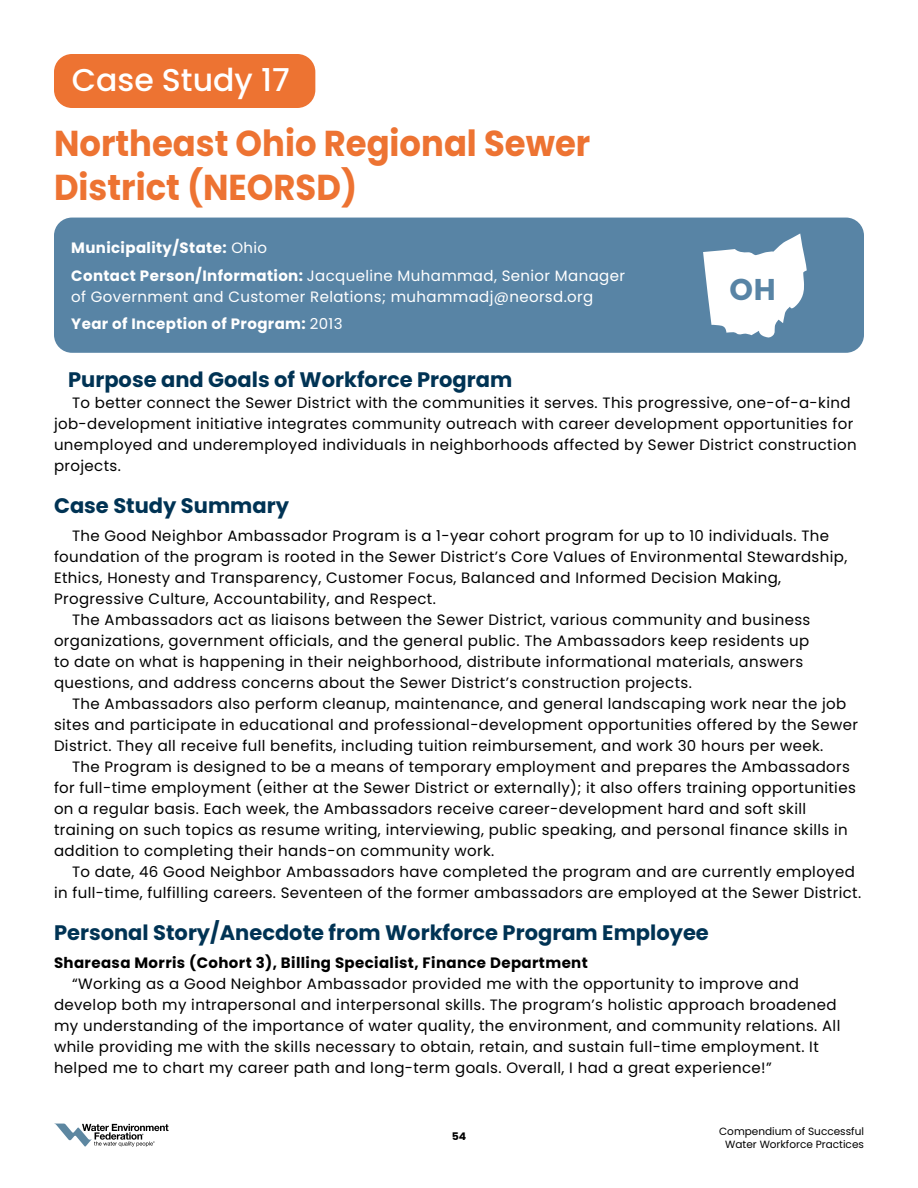
<style>
.page{position:relative;width:918px;height:1188px;background:#fff}
.page>*{position:absolute;margin:0;border:0;box-sizing:border-box;transform-origin:0 0}
.t1{font:700 36px/43.2px "Poppins";color:#ed7332;scale:.94 1}
.t2{font:500 31.5px "Poppins";color:#fff}
.t3{font:700 30px "Poppins";color:#5884a5}
.t4{font:700 21px "Poppins";color:#003354}
.t5{font:15px/21px "Poppins";letter-spacing:.025em;color:#000}
.t6{font:15px/27.8px "Poppins";letter-spacing:.025em;color:#fff}
.t7{font:700 15px/27.8px "Poppins";letter-spacing:.025em;color:#fff}
.t8{font:700 15px "Poppins";letter-spacing:.025em;color:#000}
.t9{font:10.5px/13.5px "Poppins";color:#000;text-align:center}
.t10{font:700 10.5px "Poppins";color:#000;scale:1.04 1}
.s1{font-weight:400}
.s2{font-weight:700}
.s3{font-size:15px;color:#fff}
</style>
<div class="page">
<svg style="left:55px;top:1124px;width:113px;height:23px"></svg>
<div style="left:54px;top:218px;width:810px;height:135px;background:#5884a5;border-radius:18px"></div>
<div style="left:54px;top:54px;width:261px;height:54px;background:#ed7332;border-radius:18px"></div>
<svg style="left:703px;top:233px;width:104px;height:105px"></svg>
<h2 class="t2" style="left:72px;top:62px;width:219px">Case Study 17</h2>
<h1 class="t1" style="left:54px;top:122px;width:572px">Northeast Ohio Regional Sewer<br>District (NEORSD)</h1>
<p class="t7" style="left:71px;top:234px;width:555px">Municipality/State: <span class="s1">Ohio<br></span>Contact Person/Information: <span class="s1">Jacqueline Muhammad, Senior Manager</span></p>
<p class="t6" style="left:71px;top:283px;width:524px">of Government and Customer Relations; muhammadj@neorsd.org<br><span class="s2">Year of Inception of Program:</span> 2013</p>
<h3 class="t3" style="left:730px;top:272px;width:48px">OH</h3>
<h3 class="t4" style="left:54px;top:368px;width:460px"><span class="s3">M</span>Purpose and Goals of Workforce Program</h3>
<p class="t5" style="left:54px;top:393px;width:804px;text-indent:18px">To better connect the Sewer District with the communities it serves. This progressive, one-of-a-kind job-development initiative integrates community outreach with career development opportunities for unemployed and underemployed individuals in neighborhoods affected by Sewer District construction projects.</p>
<h3 class="t4" style="left:54px;top:494px;width:237px">Case Study Summary</h3>
<p class="t5" style="left:72px;top:525px;width:759px">The Good Neighbor Ambassador Program is a 1-year cohort program for up to 10 individuals. The</p>
<p class="t5" style="left:54px;top:546px;width:795px">foundation of the program is rooted in the Sewer District’s Core Values of Environmental Stewardship,</p>
<p class="t5" style="left:54px;top:567px;width:729px">Ethics, Honesty and Transparency, Customer Focus, Balanced and Informed Decision Making,</p>
<p class="t5" style="left:54px;top:588px;width:383px">Progressive Culture, Accountability, and Respect.</p>
<p class="t5" style="left:72px;top:609px;width:740px">The Ambassadors act as liaisons between the Sewer District, various community and business</p>
<p class="t5" style="left:54px;top:630px;width:757px">organizations, government officials, and the general public. The Ambassadors keep residents up</p>
<p class="t5" style="left:54px;top:651px;width:751px">to date on what is happening in their neighborhood, distribute informational materials, answers</p>
<p class="t5" style="left:54px;top:672px;width:639px">questions, and address concerns about the Sewer District’s construction projects.</p>
<p class="t5" style="left:72px;top:693px;width:776px">The Ambassadors also perform cleanup, maintenance, and general landscaping work near the job</p>
<p class="t5" style="left:54px;top:714px;width:806px">sites and participate in educational and professional-development opportunities offered by the Sewer</p>
<p class="t5" style="left:54px;top:735px;width:771px">District. They all receive full benefits, including tuition reimbursement, and work 30 hours per week.</p>
<p class="t5" style="left:72px;top:756px;width:780px">The Program is designed to be a means of temporary employment and prepares the Ambassadors</p>
<p class="t5" style="left:54px;top:777px;width:803px">for full-time employment (either at the Sewer District or externally); it also offers training opportunities</p>
<p class="t5" style="left:54px;top:798px;width:754px">on a regular basis. Each week, the Ambassadors receive career-development hard and soft skill</p>
<p class="t5" style="left:54px;top:819px;width:795px">training on such topics as resume writing, interviewing, public speaking, and personal finance skills in</p>
<p class="t5" style="left:54px;top:840px;width:442px">addition to completing their hands-on community work.</p>
<p class="t5" style="left:72px;top:861px;width:784px">To date, 46 Good Neighbor Ambassadors have completed the program and are currently employed</p>
<p class="t5" style="left:54px;top:882px;width:809px">in full-time, fulfilling careers. Seventeen of the former ambassadors are employed at the Sewer District.</p>
<h3 class="t4" style="left:54px;top:920px;width:656px">Personal Story/Anecdote from Workforce Program Employee</h3>
<p class="t8" style="left:54px;top:954px;width:535px">Shareasa Morris (Cohort 3), Billing Specialist, Finance Department</p>
<p class="t5" style="left:54px;top:973px;width:788px;text-indent:18px">“Working as a Good Neighbor Ambassador provided me with the opportunity to improve and develop both my intrapersonal and interpersonal skills. The program’s holistic approach broadened my understanding of the importance of water quality, the environment, and community relations. All while providing me with the skills necessary to obtain, retain, and sustain full-time employment. It helped me to chart my career path and long-term goals. Overall, I had a great experience!”</p>
<p class="t10" style="left:452px;top:1130px;width:15px">54</p>
<p class="t9" style="left:719px;top:1124px;width:146px">Compendium of Successful<br>Water Workforce Practices</p>
</div>
